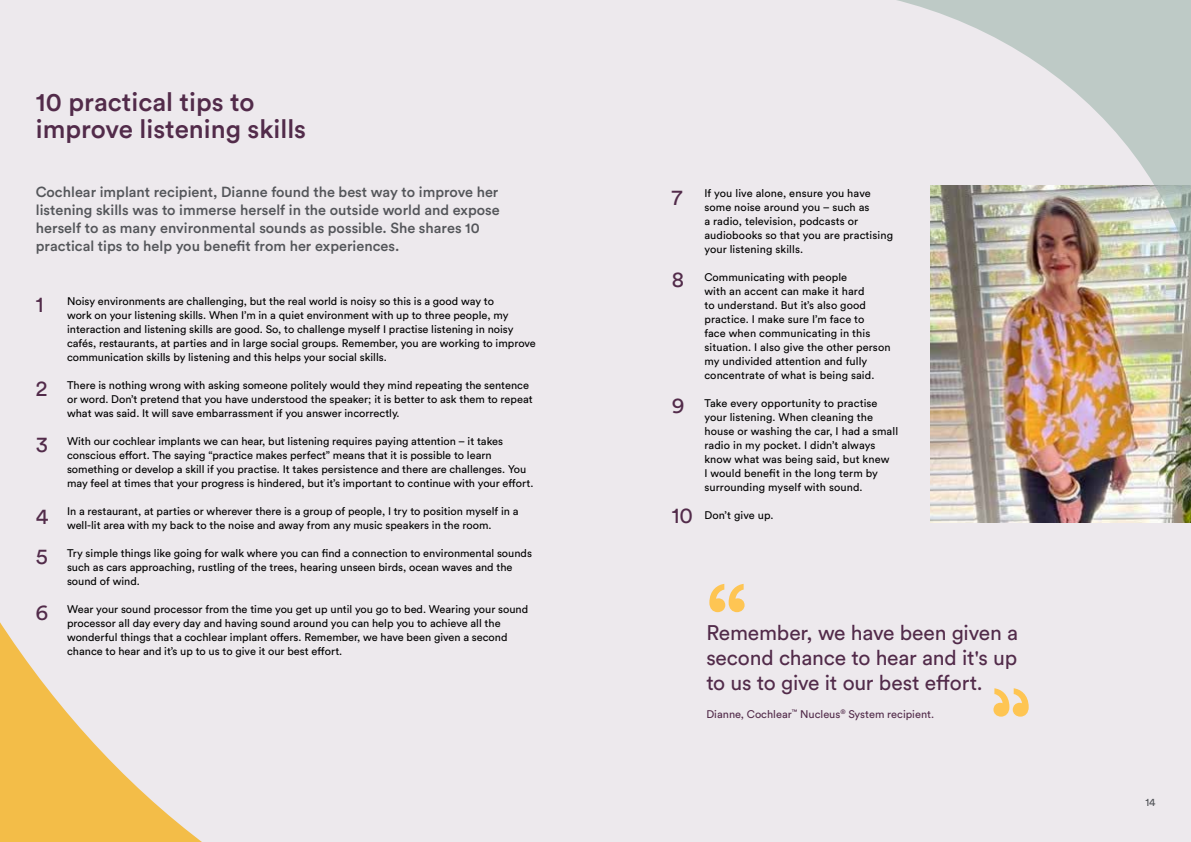
<style>
.page{position:relative;width:1191px;height:842px;background:#fff}
.page>*{position:absolute;margin:0;border:0;box-sizing:border-box;transform-origin:0 0}
.t1{font:500 104.1px "Circular XX";color:#fec553}
.t2{font:500 26px/27.5px "Circular Std";color:#522b4a}
.t3{font:22px "Circular Std";color:#522b4a}
.t4{font:21px/25px "Circular Std";letter-spacing:-.01em;color:#522b4a;text-align:justify}
.t5{font:500 14.5px/18px "Circular Std";color:#54565a}
.t6{font:11px/14px "Circular Std";color:#000}
.t7{font:11px "Circular Std";color:#522b4a}
.t8{font:11px "Circular Std";color:#54565a}
</style>
<div class="page">
<div style="left:580px;top:0;width:611px;height:842px;background:#ede9ed"></div>
<img style="left:930px;top:366px;width:261px;height:156px">
<div style="left:0;top:0;width:580px;height:842px;background:#ede9ed"></div>
<img style="left:897px;top:0;width:294px;height:366px">
<h2 class="t2" style="left:36px;top:87px;width:272px">10 practical tips to improve listening skills</h2>
<p class="t5" style="left:36px;top:183px;width:465px">Cochlear implant recipient, Dianne found the best way to improve her listening skills was to immerse herself in the outside world and expose herself to as many environmental sounds as possible. She shares 10 practical tips to help you benefit from her experiences.</p>
<p class="t6" style="left:704px;top:186px;width:190px">If you live alone, ensure you have some noise around you – such as<br>a radio, television, podcasts or audiobooks so that you are practising your listening skills.</p>
<p class="t6" style="left:704px;top:270px;width:188px">Communicating with people<br>with an accent can make it hard<br>to understand. But it’s also good practice. I make sure I’m face to<br>face when communicating in this situation. I also give the other person my undivided attention and fully concentrate of what is being said.</p>
<p class="t6" style="left:704px;top:396px;width:195px">Take every opportunity to practise your listening. When cleaning the house or washing the car, I had a small radio in my pocket. I didn’t always know what was being said, but knew<br>I would benefit in the long term by surrounding myself with sound.</p>
<h3 class="t3" style="left:671px;top:184px;width:12px">7</h3>
<h3 class="t3" style="left:671px;top:266px;width:14px">8</h3>
<p class="t6" style="left:67px;top:294px;width:470px">Noisy environments are challenging, but the real world is noisy so this is a good way to<br>work on your listening skills. When I’m in a quiet environment with up to three people, my interaction and listening skills are good. So, to challenge myself I practise listening in noisy cafés, restaurants, at parties and in large social groups. Remember, you are working to improve communication skills by listening and this helps your social skills.</p>
<p class="t6" style="left:67px;top:378px;width:467px">There is nothing wrong with asking someone politely would they mind repeating the sentence or word. Don’t pretend that you have understood the speaker; it is better to ask them to repeat what was said. It will save embarrassment if you answer incorrectly.</p>
<p class="t6" style="left:67px;top:434px;width:468px">With our cochlear implants we can hear, but listening requires paying attention – it takes conscious effort. The saying “practice makes perfect” means that it is possible to learn something or develop a skill if you practise. It takes persistence and there are challenges. You may feel at times that your progress is hindered, but it’s important to continue with your effort.</p>
<p class="t6" style="left:67px;top:504px;width:453px">In a restaurant, at parties or wherever there is a group of people, I try to position myself in a well-lit area with my back to the noise and away from any music speakers in the room.</p>
<p class="t6" style="left:67px;top:546px;width:466px">Try simple things like going for walk where you can find a connection to environmental sounds such as cars approaching, rustling of the trees, hearing unseen birds, ocean waves and the sound of wind.</p>
<p class="t6" style="left:67px;top:602px;width:463px">Wear your sound processor from the time you get up until you go to bed. Wearing your sound processor all day every day and having sound around you can help you to achieve all the wonderful things that a cochlear implant offers. Remember, we have been given a second chance to hear and it’s up to us to give it our best effort.</p>
<h3 class="t3" style="left:36px;top:291px;width:9px">1</h3>
<h3 class="t3" style="left:36px;top:375px;width:13px">2</h3>
<h3 class="t3" style="left:671px;top:392px;width:14px">9</h3>
<h3 class="t3" style="left:36px;top:431px;width:14px">3</h3>
<h3 class="t3" style="left:671px;top:502px;width:23px">10</h3>
<h3 class="t3" style="left:36px;top:502px;width:14px">4</h3>
<p class="t6" style="left:704px;top:508px;width:71px">Don’t give up.</p>
<h3 class="t3" style="left:36px;top:543px;width:14px">5</h3>
<h1 class="t1" style="left:704px;top:551px;width:47px">“</h1>
<h3 class="t3" style="left:35px;top:599px;width:14px">6</h3>
<h3 class="t4" style="left:706px;top:620px;width:313px">Remember, we have been given a second chance to hear and it's up to us to give it our best effort.</h3>
<p class="t7" style="left:706px;top:707px;width:229px">Dianne, Cochlear<sup>™</sup> Nucleus<sup>®</sup> System recipient.</p>
<p class="t8" style="left:1145px;top:796px;width:12px">14</p>
</div>
